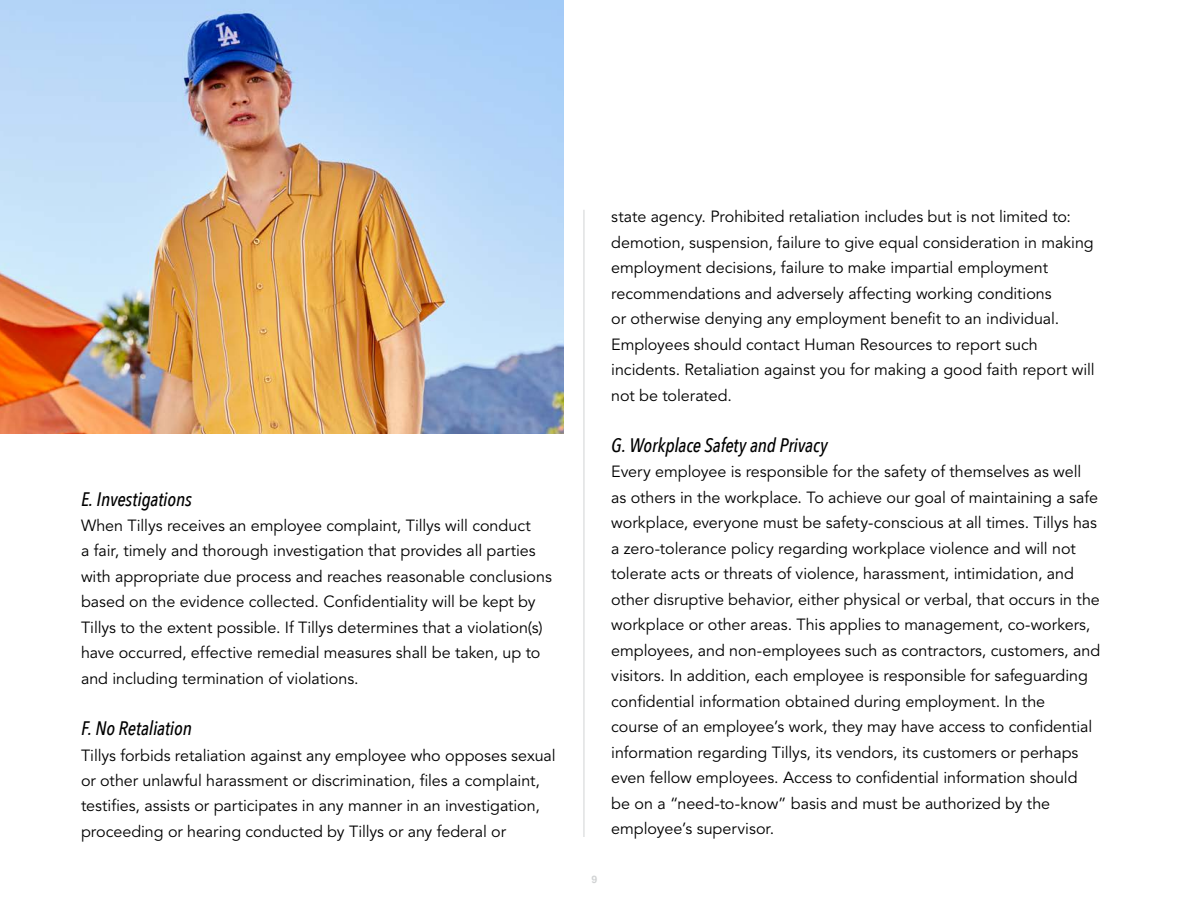
<style>
.page{position:relative;width:1188px;height:918px;background:#fff}
.page>*{position:absolute;margin:0;border:0;box-sizing:border-box;transform-origin:0 0}
.t1{font:italic 500 19.5px "Avenir Next Condensed";letter-spacing:-.01em;color:#000}
.t2{font:16.2px/25.5px "Avenir LT Std";letter-spacing:-.005em;color:#000}
.t3{font:700 10.5px "Arimo";color:#d1d3d4}
</style>
<div class="page">
<hr style="left:584px;top:210px;width:1px;height:627px;background:#d1d3d4">
<img style="left:0;top:0;width:564px;height:433px">
<h4 class="t1" style="left:81px;top:487px;width:112px">E. Investigations</h4>
<p class="t2" style="left:81px;top:513px;width:472px">When Tillys receives an employee complaint, Tillys will conduct<br>a fair, timely and thorough investigation that provides all parties with appropriate due process and reaches reasonable conclusions based on the evidence collected. Confidentiality will be kept by Tillys to the extent possible. If Tillys determines that a violation(s) have occurred, effective remedial measures shall be taken, up to and including termination of violations.</p>
<h4 class="t1" style="left:81px;top:716px;width:113px">F. No Retaliation</h4>
<p class="t2" style="left:81px;top:743px;width:476px">Tillys forbids retaliation against any employee who opposes sexual or other unlawful harassment or discrimination, files a complaint, testifies, assists or participates in any manner in an investigation, proceeding or hearing conducted by Tillys or any federal or</p>
<p class="t2" style="left:611px;top:204px;width:485px">state agency. Prohibited retaliation includes but is not limited to: demotion, suspension, failure to give equal consideration in making employment decisions, failure to make impartial employment recommendations and adversely affecting working conditions<br>or otherwise denying any employment benefit to an individual.<br>Employees should contact Human Resources to report such incidents. Retaliation against you for making a good faith report will not be tolerated.</p>
<h4 class="t1" style="left:611px;top:433px;width:218px">G. Workplace Safety and Privacy</h4>
<p class="t2" style="left:611px;top:459px;width:490px">Every employee is responsible for the safety of themselves as well as others in the workplace. To achieve our goal of maintaining a safe workplace, everyone must be safety-conscious at all times. Tillys has a zero-tolerance policy regarding workplace violence and will not tolerate acts or threats of violence, harassment, intimidation, and other disruptive behavior, either physical or verbal, that occurs in the workplace or other areas. This applies to management, co-workers, employees, and non-employees such as contractors, customers, and visitors. In addition, each employee is responsible for safeguarding confidential information obtained during employment. In the<br>course of an employee’s work, they may have access to confidential information regarding Tillys, its vendors, its customers or perhaps even fellow employees. Access to confidential information should be on a “need-to-know” basis and must be authorized by the employee’s supervisor.</p>
<p class="t3" style="left:592px;top:872px;width:7px">9</p>
</div>
